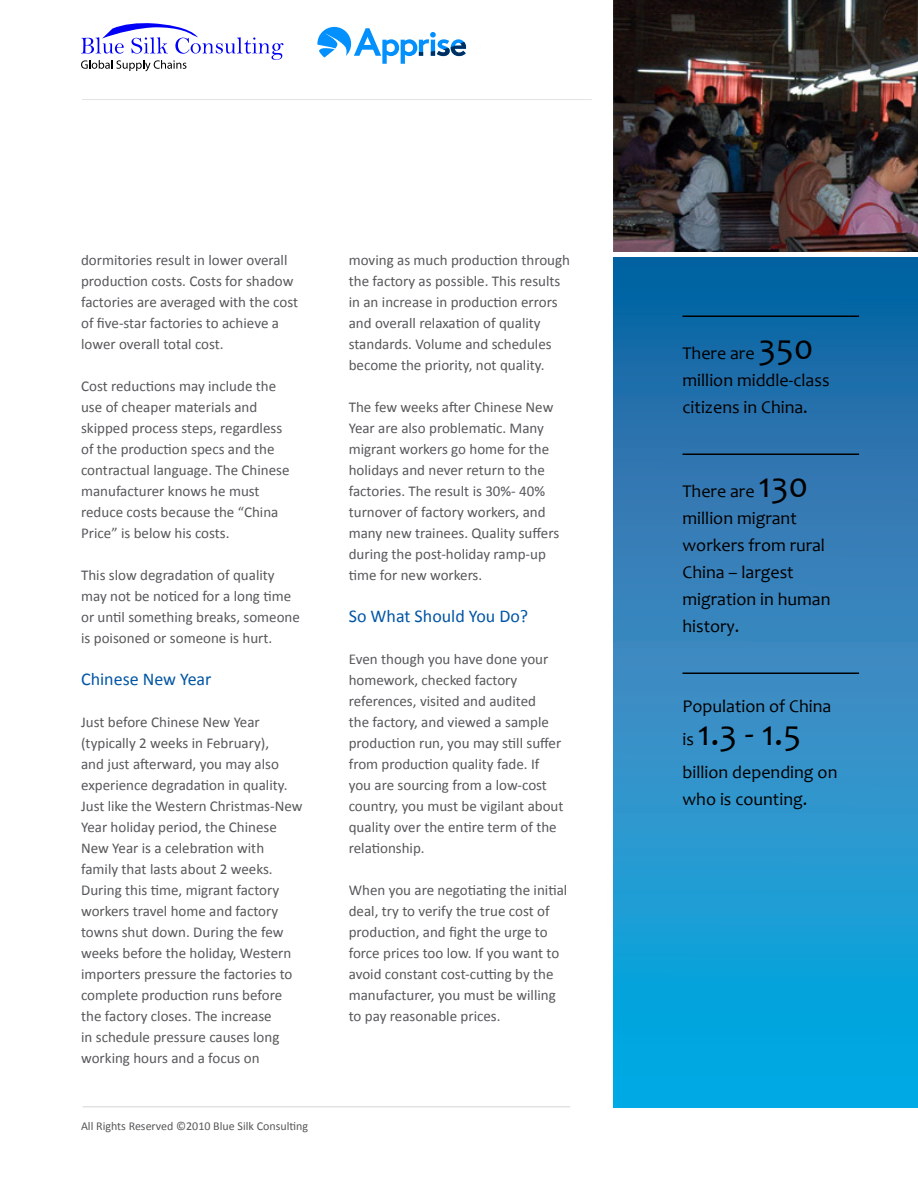
<style>
.page{position:relative;width:918px;height:1188px;background:#fff}
.page>*{position:absolute;margin:0;border:0;box-sizing:border-box;transform-origin:0 0}
.t1{font:36px "Candara";color:#000}
.t2{font:18px/27px "Candara";color:#000}
.t3{font:18px "Calibri";color:#0155a5}
.t4{font:15px/21px "Calibri";color:#57585a}
.t5{font:12px "Calibri";color:#57585a}
.s1{font-size:36px}
.s2{font-size:18px}
</style>
<div class="page">
<svg style="left:81px;top:23px;width:203px;height:48px"></svg>
<svg style="left:317px;top:27px;width:149px;height:37px"></svg>
<hr style="left:82px;top:99px;width:510px;height:1px;background:#040503">
<hr style="left:83px;top:1106px;width:487px;height:2px;background:#040503">
<img style="left:614px;top:0;width:304px;height:252px">
<svg style="left:614px;top:257px;width:304px;height:851px"></svg>
<hr style="left:682px;top:316px;width:177px;height:1px;background:#000">
<hr style="left:682px;top:454px;width:177px;height:1px;background:#000">
<hr style="left:682px;top:673px;width:177px;height:1px;background:#000">
<p class="t4" style="left:81px;top:250px;width:218px">dormitories result in lower overall production costs. Costs for shadow factories are averaged with the cost of five-star factories to achieve a lower overall total cost.</p>
<p class="t4" style="left:81px;top:376px;width:210px">Cost reductions may include the use of cheaper materials and skipped process steps, regardless of the production specs and the contractual language. The Chinese manufacturer knows he must reduce costs because the “China<br>Price” is below his costs.</p>
<p class="t4" style="left:81px;top:565px;width:220px">This slow degradation of quality may not be noticed for a long time or until something breaks, someone is poisoned or someone is hurt.</p>
<p class="t3" style="left:81px;top:668px;width:132px">Chinese New Year</p>
<p class="t4" style="left:81px;top:712px;width:223px">Just before Chinese New Year (typically 2 weeks in February),<br>and just afterward, you may also experience degradation in quality.<br>Just like the Western Christmas-New<br>Year holiday period, the Chinese<br>New Year is a celebration with family that lasts about 2 weeks.<br>During this time, migrant factory workers travel home and factory towns shut down. During the few weeks before the holiday, Western importers pressure the factories to complete production runs before the factory closes. The increase<br>in schedule pressure causes long working hours and a focus on</p>
<p class="t5" style="left:81px;top:1118px;width:229px">All Rights Reserved ©2010 Blue Silk Consulting</p>
<p class="t4" style="left:349px;top:250px;width:223px">moving as much production through the factory as possible. This results in an increase in production errors and overall relaxation of quality standards. Volume and schedules become the priority, not quality.</p>
<p class="t4" style="left:349px;top:397px;width:212px">The few weeks after Chinese New<br>Year are also problematic. Many migrant workers go home for the holidays and never return to the factories. The result is 30%- 40% turnover of factory workers, and many new trainees. Quality suffers during the post-holiday ramp-up time for new workers.</p>
<p class="t3" style="left:349px;top:605px;width:181px">So What Should You Do?</p>
<p class="t4" style="left:349px;top:649px;width:216px">Even though you have done your homework, checked factory references, visited and audited<br>the factory, and viewed a sample production run, you may still suffer from production quality fade. If you are sourcing from a low-cost country, you must be vigilant about quality over the entire term of the relationship.</p>
<p class="t4" style="left:349px;top:880px;width:220px">When you are negotiating the initial deal, try to verify the true cost of production, and fight the urge to force prices too low. If you want to avoid constant cost-cutting by the manufacturer, you must be willing to pay reasonable prices.</p>
<p class="t2" style="left:682px;top:339px;width:149px">There are <span class="s1">350 </span>million middle-class citizens in China.</p>
<p class="t2" style="left:682px;top:477px;width:150px">There are <span class="s1">130 </span>million migrant workers from rural<br>China – largest migration in human history.</p>
<p class="t2" style="left:682px;top:692px;width:150px">Population of China</p>
<p class="t1" style="left:682px;top:710px;width:120px"><span class="s2">is</span> 1.3 - 1.5</p>
<p class="t2" style="left:682px;top:758px;width:156px">billion depending on who is counting.</p>
</div>
